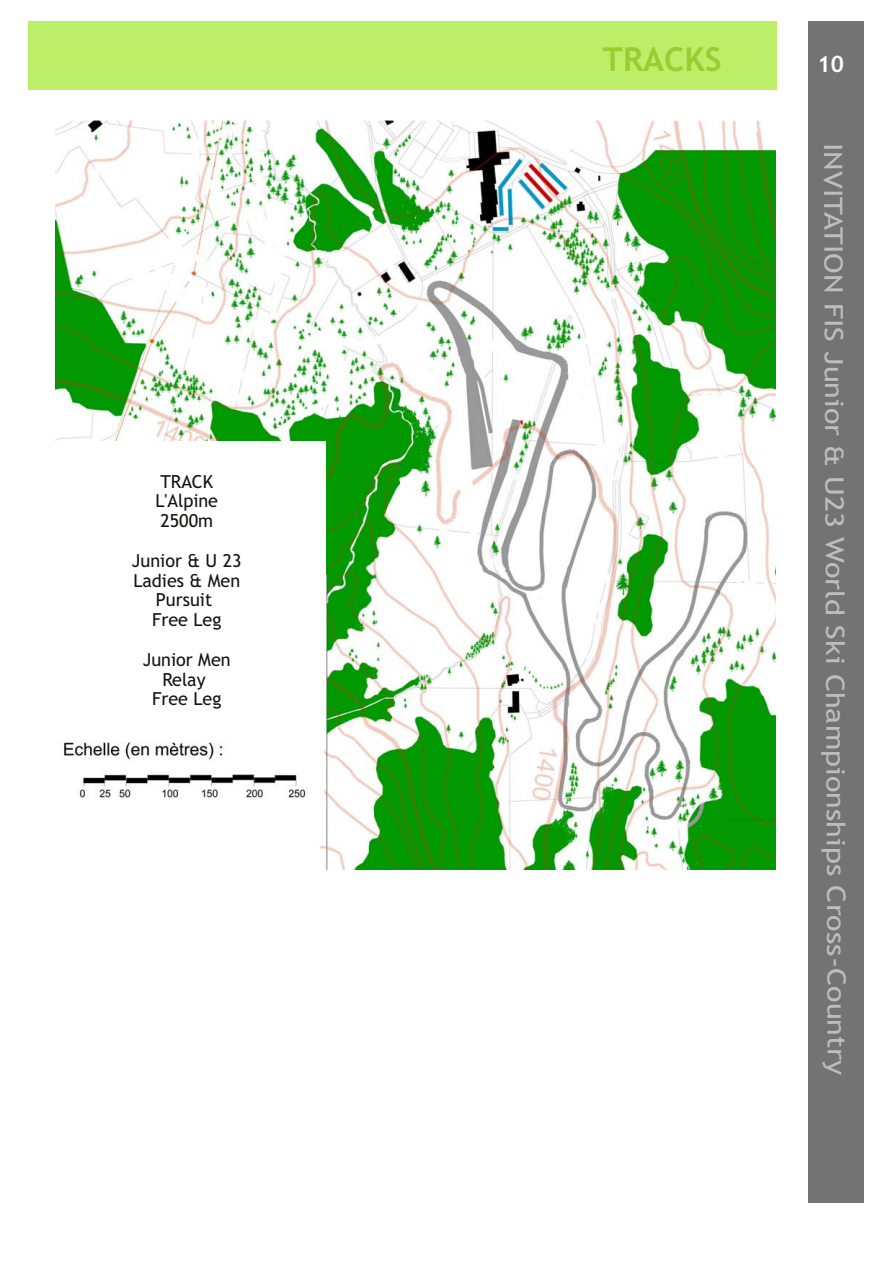
<style>
.page{position:relative;width:893px;height:1263px;background:#fff}
.page>*{position:absolute;margin:0;border:0;box-sizing:border-box;transform-origin:0 0}
.t1{font:700 33px "Trebuchet MS";color:#99cd32}
.t2{font:25.5px "Trebuchet MS";letter-spacing:-.005em;color:#bdbdbd;scale:1.2 1}
.t3{font:700 22.5px "Trebuchet MS";color:#fff}
.t4{font:18px/19.8px "Trebuchet MS";color:#161413;text-align:center}
</style>
<div class="page">
<img style="left:55px;top:120px;width:720px;height:750px">
<div style="left:28px;top:21px;width:749px;height:69px;background:#bdee68"></div>
<div style="left:807px;top:21px;width:56px;height:1182px;background:#737373"></div>
<div style="left:48px;top:441px;width:277px;height:300px;background:#fff"></div>
<p class="t4" style="left:155px;top:473px;width:64px;text-align:left">TRACK<br>L'Alpine<br>2500m</p>
<p class="t4" style="left:132px;top:552px;width:111px">Junior &amp; U 23<br>Ladies &amp; Men<br>Pursuit<br>Free Leg</p>
<p class="t4" style="left:143px;top:651px;width:89px">Junior Men<br>Relay<br>Free Leg</p>
<h1 class="t1" style="left:603px;top:47px;width:120px">TRACKS</h1>
<p class="t3" style="left:817px;top:55px;width:28px">10</p>
<h2 class="t2" style="left:844px;top:143px;width:779px;rotate:90deg">INVITATION FIS Junior &amp; U23 World Ski Championships Cross-Country</h2>
</div>
